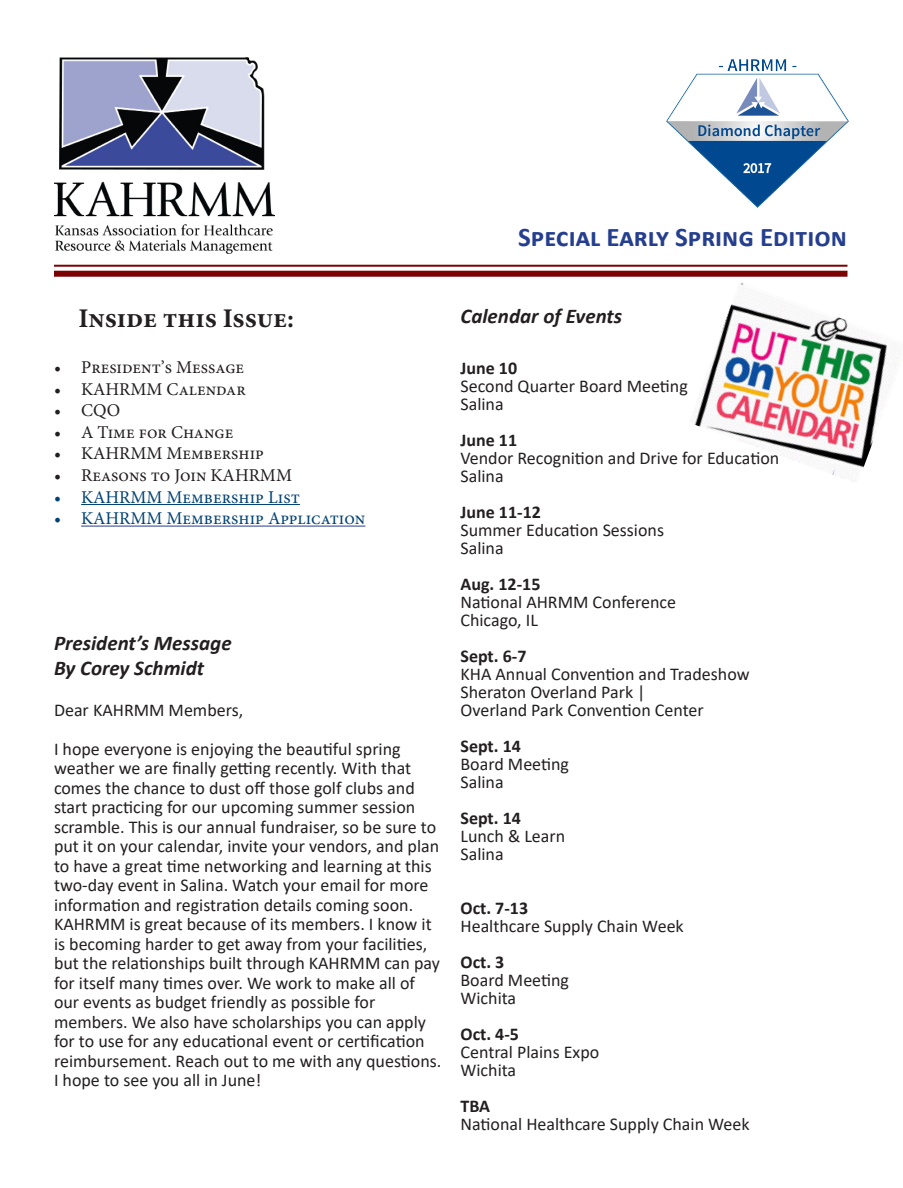
<style>
.page{position:relative;width:903px;height:1188px;background:#fff}
.page>*{position:absolute;margin:0;border:0;box-sizing:border-box;transform-origin:0 0}
.t1{font:700 27px "Calibri";color:#253f8e}
.t2{font:700 27px "Minion Pro";color:#231f20}
.t3{font:italic 700 21px "Calibri";color:#231f20}
.t4{font:18px/19.5px "Calibri";color:#231f20}
.t5{font:18px "Minion Pro";color:#231f20}
.t6{font:700 18px "Calibri";color:#231f20}
.t7{font:18px "Minion Pro";color:#004274}
</style>
<div class="page">
<hr style="left:54px;top:265px;width:794px;height:2px;background:#7a0203">
<div style="left:54px;top:271px;width:794px;height:6px;background:#7a0203"></div>
<hr style="left:81px;top:504px;width:219px;height:1px;background:#004274">
<hr style="left:81px;top:526px;width:284px;height:1px;background:#253f8e">
<img style="left:55px;top:57px;width:219px;height:196px">
<img style="left:690px;top:282px;width:210px;height:200px">
<img style="left:666px;top:59px;width:183px;height:149px">
<p class="t1" style="left:518px;top:218px;width:330px">Special Early Spring Edition</p>
<p class="t2" style="left:79px;top:299px;width:217px">Inside this Issue:</p>
<p class="t5" style="left:54px;top:355px;width:192px">• President’s Message</p>
<p class="t5" style="left:54px;top:377px;width:193px">• KAHRMM Calendar</p>
<p class="t5" style="left:54px;top:398px;width:68px">• CQO</p>
<p class="t5" style="left:54px;top:420px;width:181px">• A Time for Change</p>
<p class="t5" style="left:54px;top:442px;width:211px">• KAHRMM Membership</p>
<p class="t5" style="left:54px;top:463px;width:239px">• Reasons to Join KAHRMM</p>
<p class="t7" style="left:54px;top:485px;width:247px">• KAHRMM Membership List</p>
<p class="t7" style="left:54px;top:506px;width:313px">• KAHRMM Membership Application</p>
<p class="t3" style="left:54px;top:628px;width:179px">President’s Message</p>
<p class="t3" style="left:54px;top:653px;width:152px">By Corey Schmidt</p>
<p class="t4" style="left:54px;top:700px;width:191px">Dear KAHRMM Members,</p>
<p class="t4" style="left:54px;top:739px;width:387px">I hope everyone is enjoying the beautiful spring weather we are finally getting recently. With that comes the chance to dust off those golf clubs and start practicing for our upcoming summer session scramble. This is our annual fundraiser, so be sure to put it on your calendar, invite your vendors, and plan to have a great time networking and learning at this two-day event in Salina. Watch your email for more information and registration details coming soon.<br>KAHRMM is great because of its members. I know it is becoming harder to get away from your facilities, but the relationships built through KAHRMM can pay for itself many times over. We work to make all of our events as budget friendly as possible for</p>
<p class="t4" style="left:54px;top:1012px;width:389px">members. We also have scholarships you can apply for to use for any educational event or certification reimbursement. Reach out to me with any questions.<br>I hope to see you all in June!</p>
<p class="t3" style="left:460px;top:301px;width:163px">Calendar of Events</p>
<p class="t6" style="left:460px;top:356px;width:58px">June 10</p>
<p class="t4" style="left:460px;top:376px;width:229px">Second Quarter Board Meeting</p>
<p class="t4" style="left:460px;top:394px;width:45px">Salina</p>
<p class="t6" style="left:460px;top:428px;width:58px">June 11</p>
<p class="t4" style="left:460px;top:448px;width:320px">Vendor Recognition and Drive for Education</p>
<p class="t4" style="left:460px;top:466px;width:45px">Salina</p>
<p class="t6" style="left:460px;top:500px;width:82px">June 11-12</p>
<p class="t4" style="left:460px;top:520px;width:205px">Summer Education Sessions</p>
<p class="t4" style="left:460px;top:538px;width:45px">Salina</p>
<p class="t6" style="left:460px;top:572px;width:81px">Aug. 12-15</p>
<p class="t4" style="left:460px;top:592px;width:217px">National AHRMM Conference</p>
<p class="t4" style="left:460px;top:610px;width:79px">Chicago, IL</p>
<p class="t6" style="left:460px;top:644px;width:68px">Sept. 6-7</p>
<p class="t4" style="left:460px;top:664px;width:291px">KHA Annual Convention and Tradeshow</p>
<p class="t4" style="left:460px;top:682px;width:187px">Sheraton Overland Park |</p>
<p class="t4" style="left:460px;top:700px;width:245px">Overland Park Convention Center</p>
<p class="t6" style="left:460px;top:734px;width:62px">Sept. 14</p>
<p class="t4" style="left:460px;top:754px;width:110px">Board Meeting</p>
<p class="t4" style="left:460px;top:772px;width:45px">Salina</p>
<p class="t6" style="left:460px;top:806px;width:62px">Sept. 14</p>
<p class="t4" style="left:460px;top:826px;width:106px">Lunch &amp; Learn</p>
<p class="t4" style="left:460px;top:844px;width:45px">Salina</p>
<p class="t6" style="left:460px;top:896px;width:69px">Oct. 7-13</p>
<p class="t4" style="left:460px;top:916px;width:225px">Healthcare Supply Chain Week</p>
<p class="t6" style="left:460px;top:950px;width:45px">Oct. 3</p>
<p class="t4" style="left:460px;top:970px;width:110px">Board Meeting</p>
<p class="t4" style="left:460px;top:988px;width:57px">Wichita</p>
<p class="t6" style="left:460px;top:1022px;width:60px">Oct. 4-5</p>
<p class="t4" style="left:460px;top:1042px;width:140px">Central Plains Expo</p>
<p class="t4" style="left:460px;top:1060px;width:57px">Wichita</p>
<p class="t6" style="left:460px;top:1094px;width:31px">TBA</p>
<p class="t4" style="left:460px;top:1114px;width:291px">National Healthcare Supply Chain Week</p>
</div>
